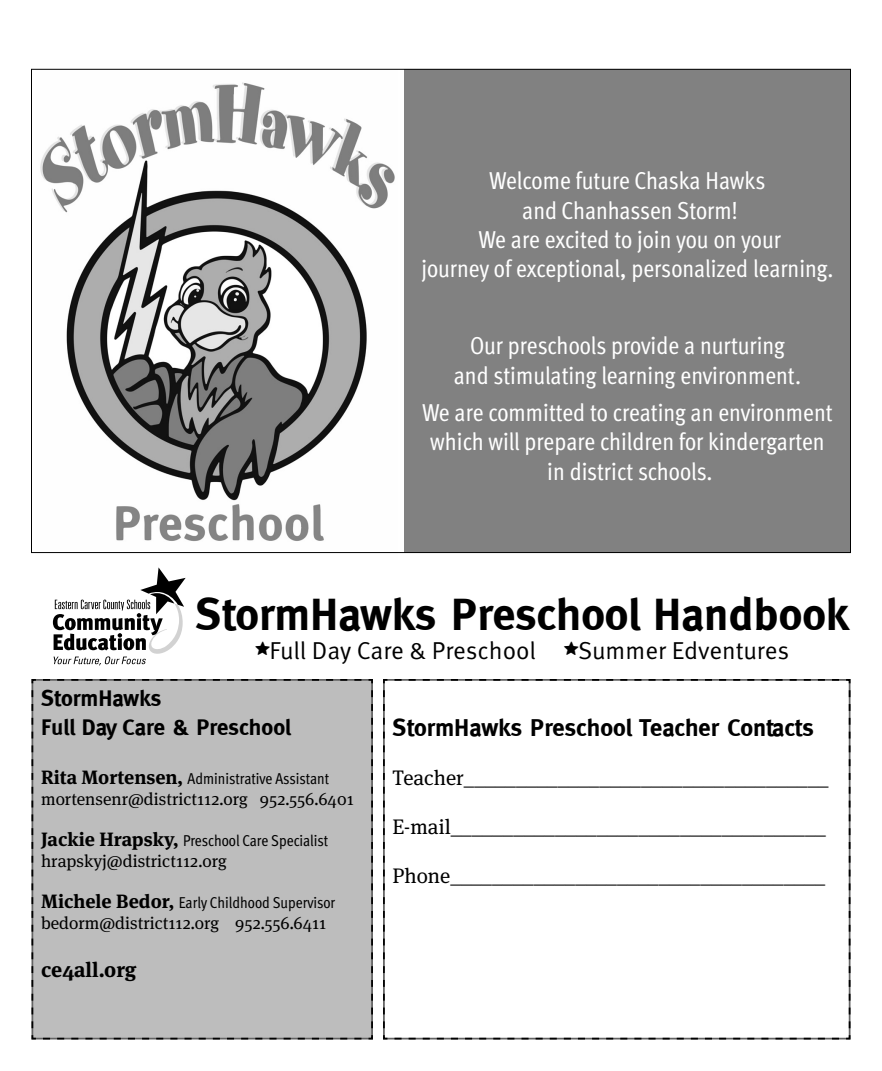
<style>
.page{position:relative;width:882px;height:1071px;background:#fff}
.page>*{position:absolute;margin:0;border:0;box-sizing:border-box;transform-origin:0 0}
.t1{font:700 45.5px "Meta";color:#000}
.t2{font:condensed 24.5px/29.4px "Meta OT";color:#fff;text-align:center}
.t3{font:24.5px "Meta OT Norm";letter-spacing:-.005em;color:#000}
.t4{font:700 24.5px "Meta";color:#000}
.t5{font:700 22.75px/29.4px "Meta";color:#000}
.t6{font:21px "Meta Serif Pro";color:#000}
.t7{font:700 21px "Meta Serif Pro";color:#000}
.t8{font:17.5px "Meta Serif Pro";color:#000}
.t9{font:condensed 15.75px "Meta OT";letter-spacing:-.005em;color:#000}
.s1{font-family:"Pizza Dude Stars";font-size:21px}
.s2{font-family:"Meta Serif Pro";font-weight:700;font-stretch:normal;font-size:19.25px}
</style>
<div class="page">
<div style="left:404px;top:69px;width:446px;height:484px;background:#818181"></div>
<svg style="left:53px;top:567px;width:133px;height:98px"></svg>
<div style="left:31px;top:679px;width:342px;height:361px;background:#bdbdbd"></div>
<svg style="left:383px;top:679px;width:468px;height:361px"></svg>
<img style="left:36px;top:82px;width:361px;height:472px">
<p class="t2" style="left:421px;top:165px;width:413px">Welcome future Chaska Hawks<br>and Chanhassen Storm!<br>We are excited to join you on your<br>journey of exceptional, personalized learning.</p>
<p class="t2" style="left:454px;top:330px;width:349px">Our preschools provide a nurturing and stimulating learning environment.</p>
<p class="t2" style="left:422px;top:397px;width:412px">We are committed to creating an environment which will prepare children for kindergarten in district schools.</p>
<p class="t1" style="left:196px;top:588px;width:655px">StormHawks Preschool Handbook</p>
<p class="t3" style="left:256px;top:636px;width:535px"><span class="s1">t</span>Full Day Care &amp; Preschool <span class="s1">t</span>Summer Edventures</p>
<p class="t5" style="left:41px;top:683px;width:252px">StormHawks<br>Full Day Care &amp; Preschool</p>
<p class="t9" style="left:41px;top:768px;width:290px"><span class="s2">Rita Mortensen,</span> Administrative Assistant</p>
<p class="t8" style="left:41px;top:786px;width:314px">mortensenr@district112.org 952.556.6401</p>
<p class="t9" style="left:41px;top:830px;width:289px"><span class="s2">Jackie Hrapsky,</span> Preschool Care Specialist</p>
<p class="t8" style="left:41px;top:848px;width:187px">hrapskyj@district112.org</p>
<p class="t9" style="left:41px;top:892px;width:296px"><span class="s2">Michele Bedor,</span> Early Childhood Supervisor</p>
<p class="t8" style="left:41px;top:910px;width:287px">bedorm@district112.org 952.556.6411</p>
<p class="t7" style="left:41px;top:953px;width:97px">ce4all.org</p>
<p class="t4" style="left:393px;top:714px;width:423px">StormHawks Preschool Teacher Contacts</p>
<p class="t6" style="left:393px;top:763px;width:437px">Teacher___________________________________</p>
<p class="t6" style="left:393px;top:811px;width:435px">E-mail____________________________________</p>
<p class="t6" style="left:393px;top:860px;width:434px">Phone____________________________________</p>
</div>
